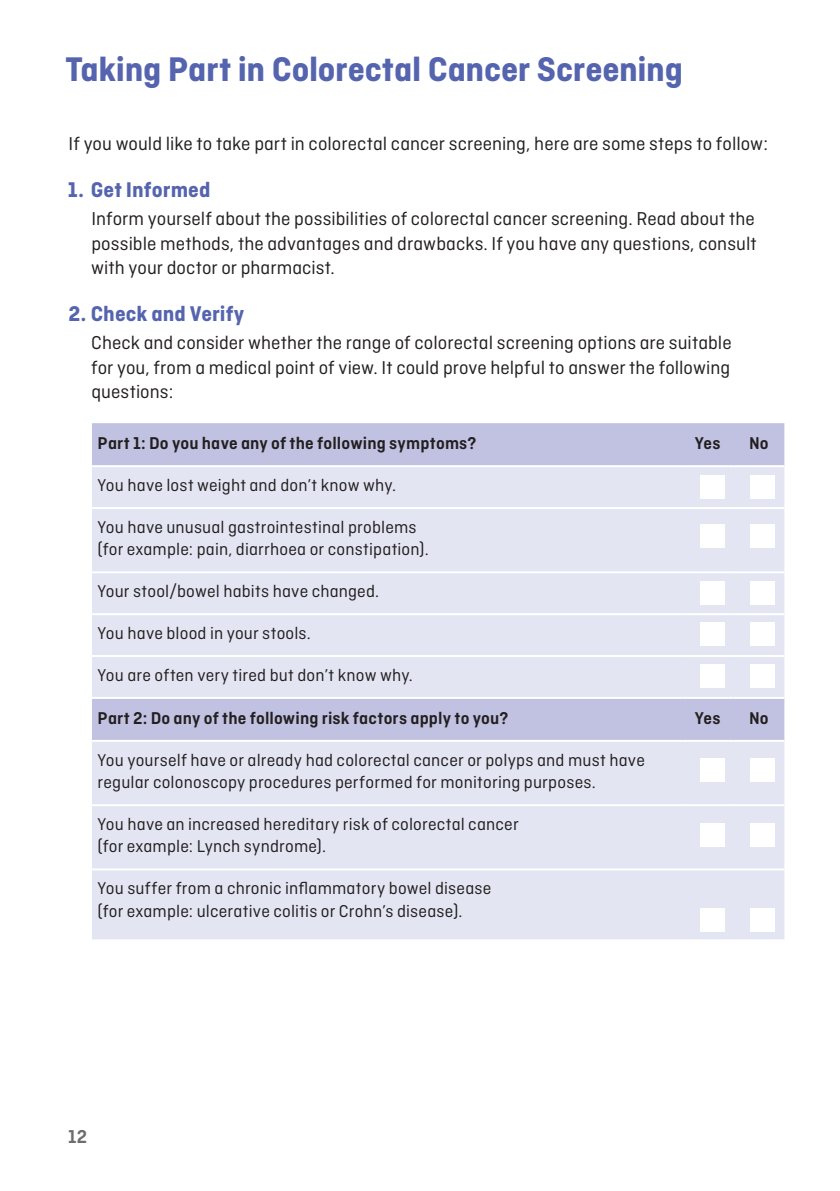
<style>
.page{position:relative;width:840px;height:1191px;background:#fff}
.page>*{position:absolute;margin:0;border:0;box-sizing:border-box;transform-origin:0 0}
.t1{font:700 36px "Ciutadella";letter-spacing:-.01em;color:#5564ae}
.t2{font:700 22.4px "Ciutadella";letter-spacing:.005em;color:#5564ae}
.t3{font:19.6px/24.8px "Ciutadella";color:#231f20;text-align:justify}
.t4{font:600 19.6px "Ciutadella";color:#6c6d70}
.t5{font:18px/22.4px "Ciutadella";letter-spacing:.01em;color:#231f20}
.t6{font:600 18px "Ciutadella";letter-spacing:.01em;color:#231f20}
</style>
<div class="page">
<div style="left:92px;top:423px;width:692px;height:42px;background:#c1c2e1"></div>
<svg style="left:92px;top:467px;width:692px;height:472px;background:#e0e1f0"></svg>
<hr style="left:92px;top:507px;width:589px;height:2px;background:#fff">
<hr style="left:681px;top:507px;width:52px;height:2px;background:#fff">
<hr style="left:733px;top:507px;width:51px;height:2px;background:#fff">
<hr style="left:92px;top:571px;width:589px;height:2px;background:#fff">
<hr style="left:681px;top:571px;width:52px;height:2px;background:#fff">
<hr style="left:733px;top:571px;width:51px;height:2px;background:#fff">
<hr style="left:92px;top:613px;width:589px;height:2px;background:#fff">
<hr style="left:681px;top:613px;width:52px;height:2px;background:#fff">
<hr style="left:733px;top:613px;width:51px;height:2px;background:#fff">
<hr style="left:92px;top:655px;width:589px;height:2px;background:#fff">
<hr style="left:681px;top:655px;width:52px;height:2px;background:#fff">
<hr style="left:733px;top:655px;width:51px;height:2px;background:#fff">
<hr style="left:92px;top:740px;width:589px;height:2px;background:#fff">
<hr style="left:681px;top:740px;width:52px;height:2px;background:#fff">
<hr style="left:733px;top:740px;width:51px;height:2px;background:#fff">
<hr style="left:92px;top:804px;width:589px;height:2px;background:#fff">
<hr style="left:681px;top:804px;width:52px;height:2px;background:#fff">
<hr style="left:733px;top:804px;width:51px;height:2px;background:#fff">
<hr style="left:92px;top:868px;width:589px;height:2px;background:#fff">
<hr style="left:681px;top:868px;width:52px;height:2px;background:#fff">
<hr style="left:733px;top:868px;width:51px;height:2px;background:#fff">
<hr style="left:92px;top:697px;width:589px;height:2px;background:#fff">
<hr style="left:681px;top:697px;width:52px;height:2px;background:#fff">
<hr style="left:733px;top:697px;width:51px;height:2px;background:#fff">
<div style="left:700px;top:475px;width:24px;height:23px;background:#fff"></div>
<div style="left:700px;top:524px;width:24px;height:23px;background:#fff"></div>
<div style="left:700px;top:581px;width:24px;height:23px;background:#fff"></div>
<div style="left:700px;top:622px;width:24px;height:24px;background:#fff"></div>
<div style="left:700px;top:665px;width:24px;height:23px;background:#fff"></div>
<div style="left:700px;top:758px;width:24px;height:23px;background:#fff"></div>
<div style="left:700px;top:823px;width:24px;height:23px;background:#fff"></div>
<div style="left:700px;top:908px;width:24px;height:24px;background:#fff"></div>
<div style="left:750px;top:475px;width:24px;height:23px;background:#fff"></div>
<div style="left:750px;top:524px;width:24px;height:23px;background:#fff"></div>
<div style="left:750px;top:581px;width:24px;height:23px;background:#fff"></div>
<div style="left:750px;top:622px;width:24px;height:24px;background:#fff"></div>
<div style="left:750px;top:665px;width:24px;height:23px;background:#fff"></div>
<div style="left:750px;top:758px;width:24px;height:23px;background:#fff"></div>
<div style="left:750px;top:823px;width:24px;height:23px;background:#fff"></div>
<div style="left:750px;top:908px;width:24px;height:24px;background:#fff"></div>
<h1 class="t1" style="left:65px;top:48px;width:619px">Taking Part in Colorectal Cancer Screening</h1>
<p class="t3" style="left:69px;top:131px;width:700px">If you would like to take part in colorectal cancer screening, here are some steps to follow:</p>
<p class="t2" style="left:68px;top:177px;width:144px">1. Get Informed</p>
<p class="t3" style="left:91px;top:206px;width:666px">Inform yourself about the possibilities of colorectal cancer screening. Read about the possible methods, the advantages and drawbacks. If you have any questions, consult with your doctor or pharmacist.</p>
<p class="t2" style="left:68px;top:301px;width:177px">2. Check and Verify</p>
<p class="t3" style="left:91px;top:330px;width:641px">Check and consider whether the range of colorectal screening options are suitable for you, from a medical point of view. It could prove helpful to answer the following questions:</p>
<p class="t6" style="left:98px;top:433px;width:380px">Part 1: Do you have any of the following symptoms?</p>
<p class="t6" style="left:694px;top:433px;width:27px">Yes</p>
<p class="t6" style="left:748px;top:433px;width:21px">No</p>
<p class="t5" style="left:98px;top:474px;width:300px">You have lost weight and don’t know why.</p>
<p class="t5" style="left:98px;top:516px;width:332px">You have unusual gastrointestinal problems (for example: pain, diarrhoea or constipation).</p>
<p class="t5" style="left:98px;top:580px;width:283px">Your stool/bowel habits have changed.</p>
<p class="t5" style="left:98px;top:622px;width:214px">You have blood in your stools.</p>
<p class="t5" style="left:98px;top:663px;width:316px">You are often very tired but don’t know why.</p>
<p class="t6" style="left:98px;top:707px;width:412px">Part 2: Do any of the following risk factors apply to you?</p>
<p class="t6" style="left:694px;top:707px;width:27px">Yes</p>
<p class="t6" style="left:748px;top:707px;width:21px">No</p>
<p class="t5" style="left:98px;top:748px;width:548px">You yourself have or already had colorectal cancer or polyps and must have regular colonoscopy procedures performed for monitoring purposes.</p>
<p class="t5" style="left:98px;top:813px;width:422px">You have an increased hereditary risk of colorectal cancer (for example: Lynch syndrome).</p>
<p class="t5" style="left:98px;top:877px;width:395px">You suffer from a chronic inflammatory bowel disease (for example: ulcerative colitis or Crohn’s disease).</p>
<p class="t4" style="left:68px;top:1125px;width:21px">12</p>
</div>
